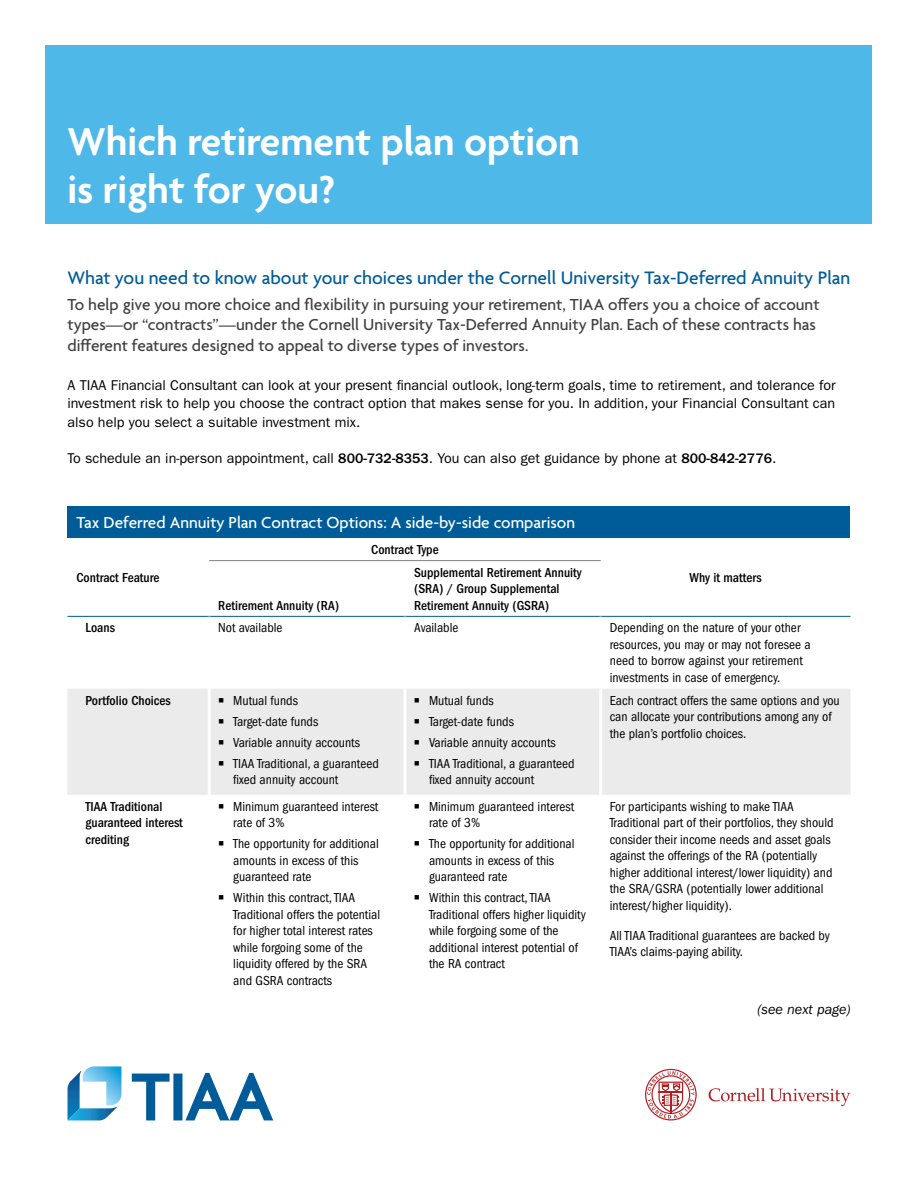
<style>
.page{position:relative;width:918px;height:1188px;background:#fff}
.page>*{position:absolute;margin:0;border:0;box-sizing:border-box;transform-origin:0 0}
.t1{font:600 42px/48px "Agenda";color:#fff}
.t2{font:500 19.5px "Agenda";color:#005c98}
.t3{font:500 17.25px/20.2px "Agenda";color:#404040}
.t4{font:500 17.25px "Agenda";color:#fff}
.t5{font:14.25px/18.8px "ITC Franklin Gothic Std";color:#000;text-align:justify}
.t6{font:italic 14.25px "ITC Franklin Gothic Std";color:#000}
.t7{font:condensed 13.5px/16.5px "ITC Franklin Gothic Std";color:#000}
.t8{font:500 condensed 13.5px/16.5px "ITC Franklin Gothic Std";color:#000}
.s1{font-weight:500}
</style>
<div class="page">
<div style="left:46px;top:46px;width:826px;height:178px;background:#4eb9e9"></div>
<div style="left:68px;top:506px;width:782px;height:32px;background:#005c98"></div>
<div style="left:68px;top:689px;width:782px;height:106px;background:#ebebeb"></div>
<hr style="left:209px;top:560px;width:196px;height:1px;background:#808080">
<hr style="left:405px;top:560px;width:196px;height:1px;background:#808080">
<hr style="left:209px;top:616px;width:196px;height:1px;background:#005c98">
<hr style="left:405px;top:616px;width:196px;height:1px;background:#005c98">
<hr style="left:601px;top:616px;width:249px;height:1px;background:#005c98">
<hr style="left:68px;top:616px;width:141px;height:1px;background:#005c98">
<hr style="left:599px;top:689px;width:3px;height:106px;background:#fff">
<hr style="left:404px;top:689px;width:2px;height:106px;background:#fff">
<hr style="left:208px;top:689px;width:3px;height:106px;background:#fff">
<svg style="left:132px;top:1073px;width:141px;height:47px"></svg>
<svg style="left:67px;top:1066px;width:55px;height:55px"></svg>
<svg style="left:709px;top:1088px;width:141px;height:18px"></svg>
<svg style="left:645px;top:1069px;width:52px;height:51px"></svg>
<svg style="left:219px;top:698px;width:5px;height:4px"></svg>
<svg style="left:219px;top:719px;width:5px;height:4px"></svg>
<svg style="left:219px;top:740px;width:5px;height:4px"></svg>
<svg style="left:219px;top:761px;width:5px;height:4px"></svg>
<svg style="left:415px;top:698px;width:4px;height:4px"></svg>
<svg style="left:415px;top:719px;width:4px;height:4px"></svg>
<svg style="left:415px;top:740px;width:4px;height:4px"></svg>
<svg style="left:415px;top:761px;width:4px;height:4px"></svg>
<h1 class="t1" style="left:68px;top:120px;width:514px">Which retirement plan option is right for you?</h1>
<h2 class="t2" style="left:68px;top:267px;width:784px">What you need to know about your choices under the Cornell University Tax-Deferred Annuity Plan</h2>
<p class="t3" style="left:68px;top:296px;width:754px">To help give you more choice and flexibility in pursuing your retirement, TIAA offers you a choice of account types—or “contracts”—under the Cornell University Tax-Deferred Annuity Plan. Each of these contracts has different features designed to appeal to diverse types of investors.</p>
<p class="t5" style="left:68px;top:376px;width:770px">A TIAA Financial Consultant can look at your present financial outlook, long-term goals, time to retirement, and tolerance for investment risk to help you choose the contract option that makes sense for you. In addition, your Financial Consultant can also help you select a suitable investment mix.</p>
<p class="t5" style="left:68px;top:449px;width:710px">To schedule an in-person appointment, call <span class="s1">800-732-8353</span>. You can also get guidance by phone at <span class="s1">800-842-2776</span>.</p>
<p class="t4" style="left:76px;top:513px;width:500px">Tax Deferred Annuity Plan Contract Options: A side-by-side comparison</p>
<p class="t8" style="left:76px;top:569px;width:84px">Contract Feature</p>
<p class="t8" style="left:218px;top:597px;width:122px">Retirement Annuity (RA)</p>
<p class="t8" style="left:371px;top:541px;width:69px">Contract Type</p>
<p class="t8" style="left:414px;top:564px;width:169px">Supplemental Retirement Annuity (SRA) / Group Supplemental<br>Retirement Annuity (GSRA)</p>
<p class="t8" style="left:690px;top:569px;width:74px">Why it matters</p>
<p class="t8" style="left:86px;top:620px;width:31px">Loans</p>
<p class="t7" style="left:218px;top:620px;width:66px">Not available</p>
<p class="t7" style="left:414px;top:620px;width:46px">Available</p>
<p class="t7" style="left:610px;top:620px;width:203px">Depending on the nature of your other resources, you may or may not foresee a need to borrow against your retirement investments in case of emergency.</p>
<p class="t8" style="left:86px;top:692px;width:87px">Portfolio Choices</p>
<p class="t7" style="left:233px;top:690px;width:147px;line-height:21px">Mutual funds<br>Target-date funds<br>Variable annuity accounts<br>TIAA Traditional, a guaranteed</p>
<p class="t7" style="left:233px;top:772px;width:107px">fixed annuity account</p>
<p class="t7" style="left:610px;top:692px;width:232px">Each contract offers the same options and you can allocate your contributions among any of the plan’s portfolio choices.</p>
<p class="t7" style="left:429px;top:690px;width:147px;line-height:21px">Mutual funds<br>Target-date funds<br>Variable annuity accounts<br>TIAA Traditional, a guaranteed</p>
<p class="t7" style="left:429px;top:772px;width:107px">fixed annuity account</p>
<p class="t8" style="left:86px;top:798px;width:99px">TIAA Traditional guaranteed interest crediting</p>
<p class="t7" style="left:233px;top:798px;width:147px">Minimum guaranteed interest rate of 3%</p>
<p class="t7" style="left:233px;top:836px;width:147px">The opportunity for additional amounts in excess of this guaranteed rate</p>
<p class="t7" style="left:233px;top:890px;width:148px">Within this contract, TIAA<br>Traditional offers the potential for higher total interest rates while forgoing some of the liquidity offered by the SRA and GSRA contracts</p>
<p class="t7" style="left:429px;top:798px;width:147px">Minimum guaranteed interest rate of 3%</p>
<p class="t7" style="left:429px;top:836px;width:147px">The opportunity for additional amounts in excess of this guaranteed rate</p>
<p class="t7" style="left:429px;top:890px;width:158px">Within this contract, TIAA<br>Traditional offers higher liquidity while forgoing some of the additional interest potential of the RA contract</p>
<p class="t7" style="left:610px;top:798px;width:225px">For participants wishing to make TIAA Traditional part of their portfolios, they should consider their income needs and asset goals against the offerings of the RA (potentially higher additional interest/lower liquidity) and the SRA/GSRA (potentially lower additional interest/higher liquidity).</p>
<p class="t7" style="left:610px;top:927px;width:222px">All TIAA Traditional guarantees are backed by<br>TIAA’s claims-paying ability.</p>
<p class="t6" style="left:758px;top:1002px;width:94px">(see next page)</p>
</div>
